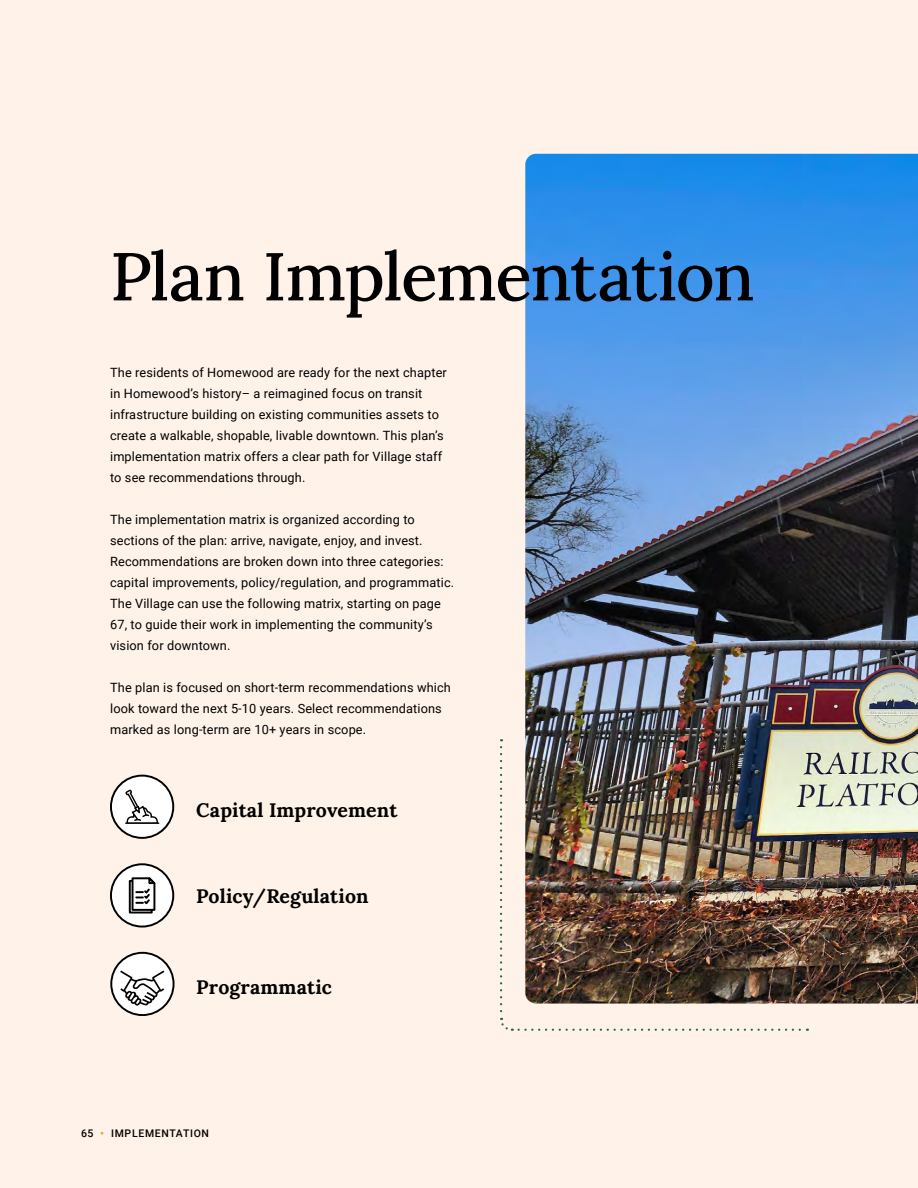
<style>
.page{position:relative;width:918px;height:1188px;background:#fff3e9}
.page>*{position:absolute;margin:0;border:0;box-sizing:border-box;transform-origin:0 0}
.t1{font:500 67.5px "Lora";letter-spacing:-.02em;color:#000}
.t2{font:700 19.5px "Lora";letter-spacing:.01em;color:#000}
.t3{font:12.75px/21px "Roboto";letter-spacing:.01em;color:#000}
.t4{font:500 10.5px "Roboto";letter-spacing:.065em;color:#000}
.s1{font-weight:900;color:#e1ac29}
</style>
<div class="page">
<img style="left:525px;top:154px;width:393px;height:850px">
<svg style="left:500px;top:747px;width:13px;height:284px"></svg>
<svg style="left:519px;top:1029px;width:289px;height:2px"></svg>
<div style="left:115px;top:779px;width:55px;height:56px;background:#fff;border-radius:50%"></div>
<div style="left:112px;top:776px;width:61px;height:62px;border:6px solid #fff;border-radius:50%"></div>
<svg style="left:125px;top:789px;width:34px;height:35px"></svg>
<div style="left:110px;top:775px;width:64px;height:64px;border:2px solid #000;border-radius:50%"></div>
<div style="left:113px;top:866px;width:58px;height:59px;background:#fff;border-radius:50%"></div>
<div style="left:110px;top:863px;width:64px;height:65px;border:6px solid #fff;border-radius:50%"></div>
<svg style="left:128px;top:877px;width:28px;height:37px"></svg>
<div style="left:110px;top:863px;width:64px;height:65px;border:2px solid #000;border-radius:50%"></div>
<div style="left:113px;top:955px;width:59px;height:58px;background:#fff;border-radius:50%"></div>
<div style="left:110px;top:952px;width:65px;height:64px;border:6px solid #fff;border-radius:50%"></div>
<svg style="left:120px;top:971px;width:44px;height:35px"></svg>
<div style="left:110px;top:952px;width:65px;height:64px;border:2px solid #000;border-radius:50%"></div>
<h1 class="t1" style="left:110px;top:224px;width:646px">Plan Implementation</h1>
<p class="t3" style="left:110px;top:361px;width:338px">The residents of Homewood are ready for the next chapter in Homewood’s history– a reimagined focus on transit infrastructure building on existing communities assets to create a walkable, shopable, livable downtown. This plan’s implementation matrix offers a clear path for Village staff to see recommendations through.</p>
<p class="t3" style="left:110px;top:508px;width:346px">The implementation matrix is organized according to sections of the plan: arrive, navigate, enjoy, and invest.<br>Recommendations are broken down into three categories: capital improvements, policy/regulation, and programmatic.<br>The Village can use the following matrix, starting on page 67, to guide their work in implementing the community’s vision for downtown.</p>
<p class="t3" style="left:110px;top:676px;width:342px">The plan is focused on short-term recommendations which look toward the next 5-10 years. Select recommendations marked as long-term are 10+ years in scope.</p>
<h2 class="t2" style="left:196px;top:794px;width:203px">Capital Improvement</h2>
<h2 class="t2" style="left:196px;top:880px;width:174px">Policy/Regulation</h2>
<h2 class="t2" style="left:196px;top:972px;width:137px">Programmatic</h2>
<p class="t4" style="left:81px;top:1126px;width:130px">65 <span class="s1">•</span> IMPLEMENTATION</p>
</div>
